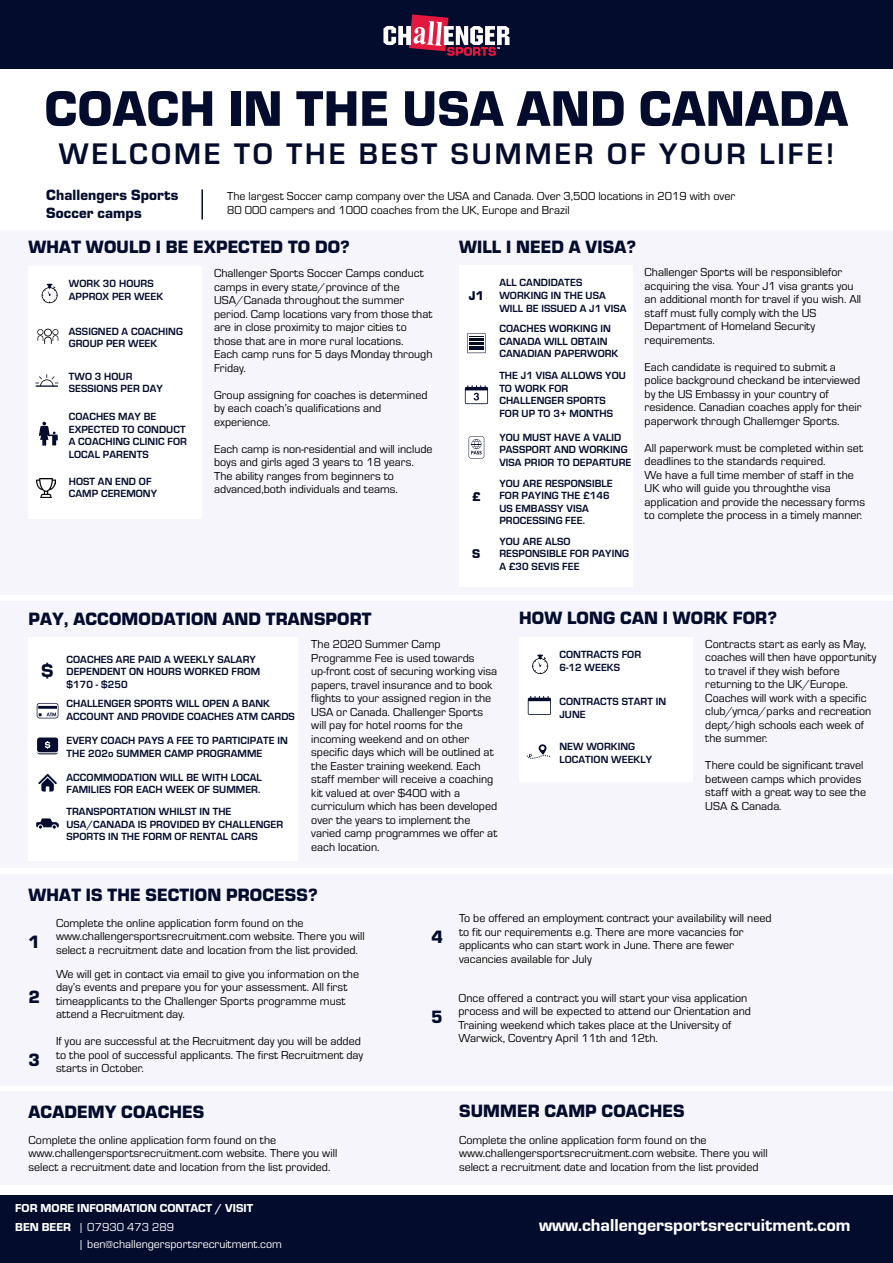
<style>
.page{position:relative;width:893px;height:1263px;background:#fff}
.page>*{position:absolute;margin:0;border:0;box-sizing:border-box;transform-origin:0 0}
.t1{font:900 51.9px "Eurostile";letter-spacing:.01em;color:#040c2d}
.t2{font:700 30.9px "Eurostile";letter-spacing:.1em;color:#040c2d}
.t3{font:900 18.9px "Eurostile";color:#040c2d}
.t4{font:900 18.45px "Eurostile";letter-spacing:.01em;color:#040c2d}
.t5{font:18px "Eurostile Hea";color:#fff}
.t6{font:900 15.45px/18px "Eurostile";letter-spacing:.01em;color:#040c2d}
.t7{font:900 13.2px "Eurostile";color:#040c2d}
.t8{font:12px/13.5px "Eurostile";color:#000}
.t9{font:12px/16.4px "Eurostile";color:#fff}
.t10{font:12px "Eurostile Hea";color:#fff}
.t11{font:700 10.8px/12.6px "Eurostile";letter-spacing:.01em;color:#040c2d}
.s1{font-family:"Eurostile Hea"}
</style>
<div class="page">
<div style="left:0;top:0;width:893px;height:68px;background:#040c2d"></div>
<hr style="left:201px;top:189px;width:2px;height:30px;background:#040c2d">
<svg style="left:383px;top:14px;width:126px;height:42px"></svg>
<div style="left:0;top:601px;width:893px;height:266px;background:#f5f5fb"></div>
<div style="left:519px;top:637px;width:174px;height:144px;background:#fff"></div>
<svg style="left:532px;top:655px;width:16px;height:19px"></svg>
<div style="left:29px;top:638px;width:269px;height:223px;background:#fff"></div>
<div style="left:0;top:230px;width:893px;height:364px;background:#f5f5fb"></div>
<div style="left:29px;top:266px;width:173px;height:253px;background:#fff"></div>
<svg style="left:42px;top:284px;width:16px;height:19px"></svg>
<svg style="left:37px;top:329px;width:21px;height:15px"></svg>
<svg style="left:39px;top:422px;width:19px;height:24px"></svg>
<svg style="left:35px;top:374px;width:24px;height:13px"></svg>
<img style="left:36px;top:479px;width:19px;height:19px">
<div style="left:459px;top:265px;width:174px;height:322px;background:#fff"></div>
<div style="left:0;top:874px;width:893px;height:212px;background:#f5f5fb"></div>
<div style="left:0;top:1091px;width:893px;height:94px;background:#f5f5fb"></div>
<div style="left:0;top:1195px;width:893px;height:68px;background:#040c2d"></div>
<svg style="left:467px;top:333px;width:19px;height:20px"></svg>
<svg style="left:465px;top:385px;width:23px;height:19px"></svg>
<svg style="left:469px;top:436px;width:15px;height:22px"></svg>
<svg style="left:37px;top:703px;width:21px;height:15px"></svg>
<svg style="left:38px;top:773px;width:20px;height:18px"></svg>
<svg style="left:36px;top:818px;width:23px;height:11px"></svg>
<div style="left:37px;top:741px;width:22px;height:14px;background:#a0a3af;border-radius:3px"></div>
<svg style="left:37px;top:740px;width:21px;height:14px"></svg>
<div style="left:37px;top:738px;width:22px;height:15px;background:#b0b2bd;border-radius:3px"></div>
<div style="left:37px;top:737px;width:21px;height:15px;background:#040c2d;border-radius:3px"></div>
<svg style="left:45px;top:741px;width:5px;height:8px"></svg>
<svg style="left:528px;top:696px;width:23px;height:19px"></svg>
<svg style="left:526px;top:744px;width:25px;height:15px"></svg>
<h1 class="t1" style="left:45px;top:72px;width:805px">COACH IN THE USA AND CANADA</h1>
<h2 class="t2" style="left:59px;top:132px;width:777px">WELCOME TO THE BEST SUMMER OF YOUR LIFE!</h2>
<p class="t6" style="left:46px;top:185px;width:134px">Challengers Sports<br>Soccer camps</p>
<p class="t8" style="left:227px;top:189px;width:510px">The largest Soccer camp company over the USA and Canada. Over 3,500 locations in 2019 with over<br>80 000 campers and 1000 coaches from the UK, Europe and Brazil</p>
<h3 class="t4" style="left:29px;top:234px;width:323px">WHAT WOULD I BE EXPECTED TO DO?</h3>
<p class="t8" style="left:214px;top:266px;width:220px">Challenger Sports Soccer Camps conduct camps in every state/province of the USA/Canada throughout the summer period. Camp locations vary from those that are in close proximity to major cities to those that are in more rural locations.<br>Each camp runs for 5 days Monday through Friday.</p>
<p class="t8" style="left:214px;top:387px;width:215px">Group assigning for coaches is determined by each coach’s qualifications and experience.</p>
<p class="t8" style="left:214px;top:441px;width:220px">Each camp is non-residential and will include boys and girls aged 3 years to 18 years.<br>The ability ranges from beginners to advanced,both individuals and teams.</p>
<p class="t11" style="left:69px;top:277px;width:96px">WORK 30 HOURS<br>APPROX PER WEEK</p>
<p class="t11" style="left:69px;top:324px;width:116px">ASSIGNED A COACHING<br>GROUP PER WEEK</p>
<p class="t11" style="left:69px;top:369px;width:96px">TWO 3 HOUR<br>SESSIONS PER DAY</p>
<p class="t11" style="left:69px;top:409px;width:120px">COACHES MAY BE<br>EXPECTED TO CONDUCT<br>A COACHING CLINIC FOR<br>LOCAL PARENTS</p>
<p class="t11" style="left:69px;top:474px;width:90px">HOST AN END OF<br>CAMP CEREMONY</p>
<h3 class="t4" style="left:459px;top:233px;width:179px">WILL I NEED A VISA?</h3>
<p class="t7" style="left:469px;top:286px;width:17px">J1</p>
<p class="t7" style="left:472px;top:488px;width:10px">£</p>
<p class="t7" style="left:472px;top:544px;width:10px">S</p>
<p class="t11" style="left:499px;top:276px;width:129px">ALL CANDIDATES<br>WORKING IN THE USA<br>WILL BE ISSUED A J1 VISA</p>
<p class="t11" style="left:499px;top:321px;width:121px">COACHES WORKING IN<br>CANADA WILL OBTAIN<br>CANADIAN PAPERWORK</p>
<p class="t11" style="left:499px;top:368px;width:128px">THE J1 VISA ALLOWS YOU<br>TO WORK FOR<br>CHALLENGER SPORTS<br>FOR UP TO 3+ MONTHS</p>
<p class="t11" style="left:499px;top:430px;width:134px">YOU MUST HAVE A VALID<br>PASSPORT AND WORKING<br>VISA PRIOR TO DEPARTURE</p>
<p class="t11" style="left:499px;top:476px;width:115px">YOU ARE RESPONSIBLE<br>FOR PAYING THE £146<br>US EMBASSY VISA<br>PROCESSING FEE.</p>
<p class="t11" style="left:499px;top:534px;width:131px">YOU ARE ALSO<br>RESPONSIBLE FOR PAYING<br>A £30 SEVIS FEE</p>
<p class="t8" style="left:645px;top:265px;width:218px">Challenger Sports will be responsiblefor acquiring the visa. Your J1 visa grants you an additional month for travel if you wish. All staff must fully comply with the US Department of Homeland Security requirements.</p>
<p class="t8" style="left:645px;top:359px;width:218px">Each candidate is required to submit a police background checkand be interviewed by the US Embassy in your country of residence. Canadian coaches apply for their paperwork through Challemger Sports.</p>
<p class="t8" style="left:645px;top:440px;width:222px">All paperwork must be completed within set deadlines to the standards required.<br>We have a full time member of staff in the UK who will guide you throughthe visa application and provide the necessary forms to complete the process in a timely manner.</p>
<h3 class="t4" style="left:29px;top:606px;width:345px">PAY, ACCOMODATION AND TRANSPORT</h3>
<p class="t8" style="left:311px;top:637px;width:188px">The 2020 Summer Camp<br>Programme Fee is used towards up-front cost of securing working visa papers, travel insurance and to book flights to your assigned region in the<br>USA or Canada. Challenger Sports will pay for hotel rooms for the incoming weekend and on other specific days which will be outlined at the Easter training weekend. Each staff member will receive a coaching kit valued at over $400 with a curriculum which has been developed over the years to implement the varied camp programmes we offer at each location.</p>
<p class="t11" style="left:66px;top:652px;width:195px">COACHES ARE PAID A WEEKLY SALARY<br>DEPENDENT ON HOURS WORKED FROM $170 - $250</p>
<p class="t11" style="left:66px;top:697px;width:230px">CHALLENGER SPORTS WILL OPEN A BANK<br>ACCOUNT AND PROVIDE COACHES ATM CARDS</p>
<p class="t11" style="left:66px;top:733px;width:223px">EVERY COACH PAYS A FEE TO PARTICIPATE IN<br>THE 202o SUMMER CAMP PROGRAMME</p>
<p class="t11" style="left:66px;top:770px;width:197px">ACCOMMODATION WILL BE WITH LOCAL<br>FAMILIES FOR EACH WEEK OF SUMMER.</p>
<p class="t11" style="left:66px;top:805px;width:218px">TRANSPORTATION WHILST IN THE<br>USA/CANADA IS PROVIDED BY CHALLENGER<br>SPORTS IN THE FORM OF RENTAL CARS</p>
<h3 class="t3" style="left:42px;top:658px;width:13px">$</h3>
<h3 class="t4" style="left:519px;top:605px;width:259px">HOW LONG CAN I WORK FOR?</h3>
<p class="t8" style="left:705px;top:637px;width:173px">Contracts start as early as May, coaches will then have opportunity to travel if they wish before returning to the UK/Europe.<br>Coaches will work with a specific club/ymca/parks and recreation dept/high schools each week of the summer.</p>
<p class="t8" style="left:705px;top:758px;width:162px">There could be significant travel between camps which provides staff with a great way to see the<br>USA &amp; Canada.</p>
<p class="t11" style="left:559px;top:648px;width:83px">CONTRACTS FOR<br>6-12 WEEKS</p>
<p class="t11" style="left:559px;top:695px;width:108px">CONTRACTS START IN<br>JUNE</p>
<p class="t11" style="left:559px;top:740px;width:94px">NEW WORKING<br>LOCATION WEEKLY</p>
<h3 class="t4" style="left:29px;top:881px;width:291px">WHAT IS THE SECTION PROCESS?</h3>
<h3 class="t4" style="left:29px;top:928px;width:13px">1</h3>
<p class="t8" style="left:56px;top:915px;width:310px">Complete the online application form found on the www.challengersportsrecruitment.com website. There you will select a recruitment date and location from the list provided.</p>
<h3 class="t4" style="left:29px;top:984px;width:13px">2</h3>
<h3 class="t4" style="left:29px;top:1047px;width:13px">3</h3>
<p class="t8" style="left:56px;top:966px;width:305px">We will get in contact via email to give you information on the day’s events and prepare you for your assessment. All first timeapplicants to the Challenger Sports programme must attend a Recruitment day.</p>
<p class="t8" style="left:56px;top:1034px;width:309px">If you are successful at the Recruitment day you will be added to the pool of successful applicants. The first Recruitment day starts in October.</p>
<h3 class="t4" style="left:29px;top:1099px;width:177px">ACADEMY COACHES</h3>
<p class="t8" style="left:29px;top:1133px;width:310px">Complete the online application form found on the www.challengersportsrecruitment.com website. There you will select a recruitment date and location from the list provided.</p>
<p class="t10" style="left:15px;top:1200px;width:239px">FOR MORE INFORMATION CONTACT / VISIT</p>
<p class="t9" style="left:78px;top:1219px;width:205px;text-indent:-63px"><span class="s1">BEN BEER</span> | 07930 473 289<br>| ben@challengersportsrecruitment.com</p>
<h3 class="t4" style="left:432px;top:924px;width:13px">4</h3>
<h3 class="t4" style="left:431px;top:1003px;width:13px">5</h3>
<p class="t8" style="left:459px;top:911px;width:314px">To be offered an employment contract your availability will need to fit our requirements e.g. There are more vacancies for applicants who can start work in June. There are fewer vacancies available for July</p>
<p class="t8" style="left:458px;top:990px;width:294px">Once offered a contract you will start your visa application process and will be expected to attend our Orientation and Training weekend which takes place at the University of Warwick, Coventry April 11th and 12th.</p>
<h3 class="t4" style="left:459px;top:1098px;width:227px">SUMMER CAMP COACHES</h3>
<p class="t8" style="left:459px;top:1133px;width:310px">Complete the online application form found on the www.challengersportsrecruitment.com website. There you will select a recruitment date and location from the list provided</p>
<h3 class="t5" style="left:539px;top:1213px;width:313px">www.challengersportsrecruitment.com</h3>
</div>
